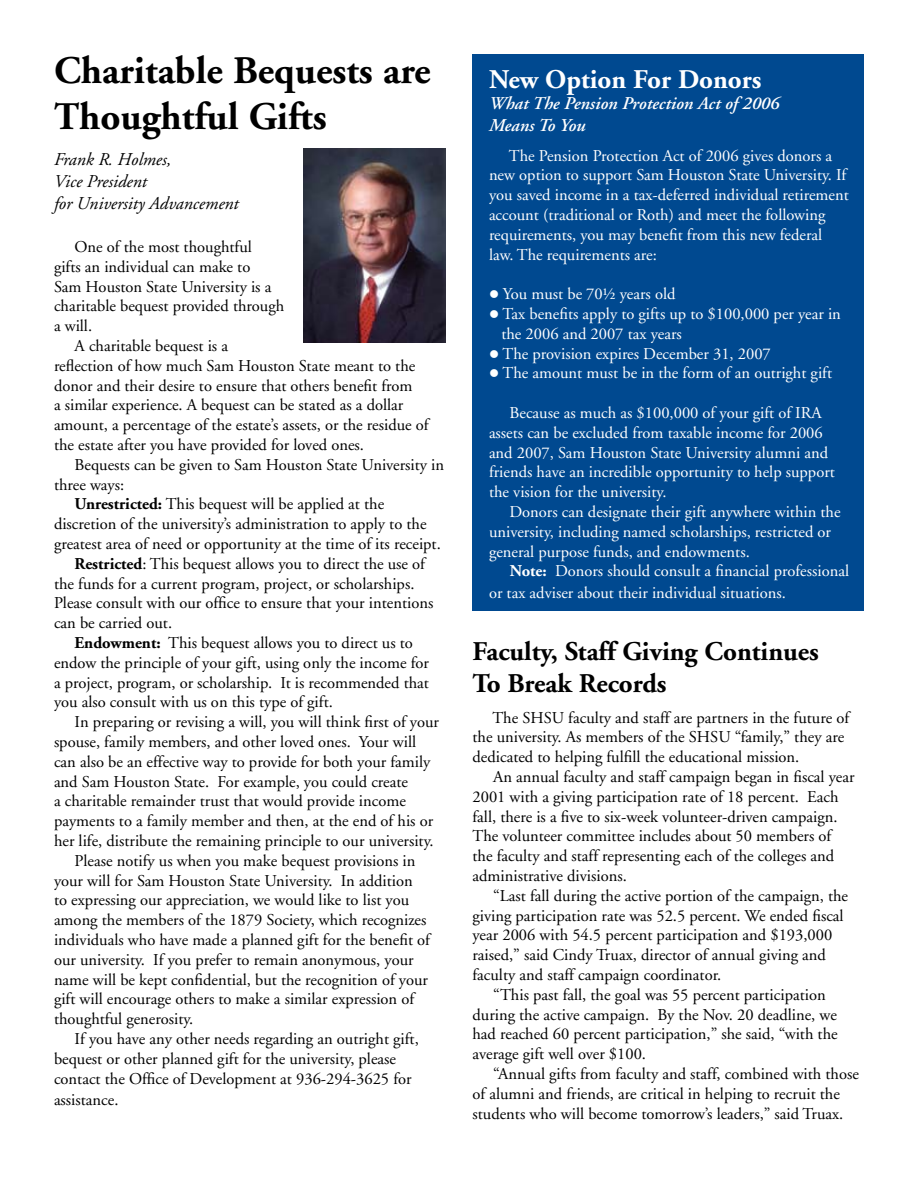
<style>
.page{position:relative;width:918px;height:1188px;background:#fff}
.page>*{position:absolute;margin:0;border:0;box-sizing:border-box;transform-origin:0 0}
.t1{font:700 39px/46.8px "Adobe Garamond";color:#000}
.t2{font:700 27px/32.4px "Adobe Garamond";color:#000}
.t3{font:700 27px "Adobe Garamond";color:#fff}
.t4{font:italic 18px/21.6px "Adobe Garamond";color:#000}
.t5{font:italic 600 18px/21.6px "Adobe Garamond";color:#fff}
.t6{font:16.5px/19.8px "Adobe Garamond";color:#000}
.t7{font:16.5px/19.8px "Adobe Garamond";color:#fff}
.s1{font-weight:700}
</style>
<div class="page">
<div style="left:472px;top:54px;width:392px;height:556px;background:#004990"></div>
<img style="left:304px;top:148px;width:141px;height:195px">
<h1 class="t1" style="left:54px;top:48px;width:378px">Charitable Bequests are<br>Thoughtful Gifts</h1>
<p class="t4" style="left:54px;top:149px;width:186px">Frank R. Holmes,<br>Vice President<br>for University Advancement</p>
<p class="t6" style="left:75px;top:237px;width:179px">One of the most thoughtful</p>
<p class="t6" style="left:54px;top:257px;width:198px">gifts an individual can make to</p>
<p class="t6" style="left:54px;top:277px;width:219px">Sam Houston State University is a</p>
<p class="t6" style="left:54px;top:297px;width:232px">charitable bequest provided through</p>
<p class="t6" style="left:54px;top:317px;width:40px">a will.</p>
<p class="t6" style="left:75px;top:336px;width:155px">A charitable bequest is a</p>
<p class="t6" style="left:54px;top:356px;width:363px">reflection of how much Sam Houston State meant to the</p>
<p class="t6" style="left:54px;top:376px;width:360px">donor and their desire to ensure that others benefit from</p>
<p class="t6" style="left:54px;top:396px;width:351px">a similar experience. A bequest can be stated as a dollar</p>
<p class="t6" style="left:54px;top:416px;width:376px">amount, a percentage of the estate’s assets, or the residue of</p>
<p class="t6" style="left:54px;top:435px;width:312px">the estate after you have provided for loved ones.</p>
<p class="t6" style="left:75px;top:455px;width:371px">Bequests can be given to Sam Houston State University in</p>
<p class="t6" style="left:54px;top:475px;width:72px">three ways:</p>
<p class="t6" style="left:75px;top:495px;width:311px"><span class="s1">Unrestricted:</span> This bequest will be applied at the</p>
<p class="t6" style="left:54px;top:515px;width:374px">discretion of the university’s administration to apply to the</p>
<p class="t6" style="left:54px;top:534px;width:388px">greatest area of need or opportunity at the time of its receipt.</p>
<p class="t6" style="left:75px;top:554px;width:352px"><span class="s1">Restricted</span>: This bequest allows you to direct the use of</p>
<p class="t6" style="left:54px;top:574px;width:362px">the funds for a current program, project, or scholarships.</p>
<p class="t6" style="left:54px;top:594px;width:381px">Please consult with our office to ensure that your intentions</p>
<p class="t6" style="left:54px;top:614px;width:120px">can be carried out.</p>
<p class="t6" style="left:75px;top:633px;width:340px"><span class="s1">Endowment:</span> This bequest allows you to direct us to</p>
<p class="t6" style="left:54px;top:653px;width:377px">endow the principle of your gift, using only the income for</p>
<p class="t6" style="left:54px;top:673px;width:376px">a project, program, or scholarship. It is recommended that</p>
<p class="t6" style="left:54px;top:693px;width:280px">you also consult with us on this type of gift.</p>
<p class="t6" style="left:75px;top:713px;width:366px">In preparing or revising a will, you will think first of your</p>
<p class="t6" style="left:54px;top:732px;width:364px">spouse, family members, and other loved ones. Your will</p>
<p class="t6" style="left:54px;top:752px;width:378px">can also be an effective way to provide for both your family</p>
<p class="t6" style="left:54px;top:772px;width:356px">and Sam Houston State. For example, you could create</p>
<p class="t6" style="left:54px;top:792px;width:353px">a charitable remainder trust that would provide income</p>
<p class="t6" style="left:54px;top:812px;width:381px">payments to a family member and then, at the end of his or</p>
<p class="t6" style="left:54px;top:831px;width:381px">her life, distribute the remaining principle to our university.</p>
<p class="t6" style="left:75px;top:851px;width:342px">Please notify us when you make bequest provisions in</p>
<p class="t6" style="left:54px;top:871px;width:360px">your will for Sam Houston State University. In addition</p>
<p class="t6" style="left:54px;top:891px;width:357px">to expressing our appreciation, we would like to list you</p>
<p class="t6" style="left:54px;top:911px;width:374px">among the members of the 1879 Society, which recognizes</p>
<p class="t6" style="left:54px;top:930px;width:378px">individuals who have made a planned gift for the benefit of</p>
<p class="t6" style="left:54px;top:950px;width:361px">our university. If you prefer to remain anonymous, your</p>
<p class="t6" style="left:54px;top:970px;width:376px">name will be kept confidential, but the recognition of your</p>
<p class="t6" style="left:54px;top:990px;width:362px">gift will encourage others to make a similar expression of</p>
<p class="t6" style="left:54px;top:1010px;width:141px">thoughtful generosity.</p>
<p class="t6" style="left:75px;top:1029px;width:346px">If you have any other needs regarding an outright gift,</p>
<p class="t6" style="left:54px;top:1049px;width:344px">bequest or other planned gift for the university, please</p>
<p class="t6" style="left:54px;top:1069px;width:359px">contact the Office of Development at 936-294-3625 for</p>
<p class="t6" style="left:54px;top:1091px;width:66px">assistance.</p>
<h2 class="t3" style="left:489px;top:64px;width:274px">New Option For Donors</h2>
<p class="t5" style="left:489px;top:93px;width:292px">What The Pension Protection Act of 2006<br>Means To You</p>
<p class="t7" style="left:489px;top:146px;width:361px;text-indent:20px">The Pension Protection Act of 2006 gives donors a new option to support Sam Houston State University. If you saved income in a tax-deferred individual retirement account (traditional or Roth) and meet the following requirements, you may benefit from this new federal law. The requirements are:</p>
<p class="t7" style="left:489px;top:284px;width:188px">● You must be 70½ years old</p>
<p class="t7" style="left:501px;top:304px;width:341px;text-indent:-12px">● Tax benefits apply to gifts up to $100,000 per year in the 2006 and 2007 tax years</p>
<p class="t7" style="left:489px;top:344px;width:283px">● The provision expires December 31, 2007</p>
<p class="t7" style="left:489px;top:364px;width:345px">● The amount must be in the form of an outright gift</p>
<p class="t7" style="left:489px;top:403px;width:348px;text-indent:21px">Because as much as $100,000 of your gift of IRA assets can be excluded from taxable income for 2006 and 2007, Sam Houston State University alumni and friends have an incredible opportunity to help support the vision for the university.</p>
<p class="t7" style="left:489px;top:502px;width:353px;text-indent:21px">Donors can designate their gift anywhere within the university, including named scholarships, restricted or general purpose funds, and endowments.</p>
<p class="t7" style="left:489px;top:561px;width:362px;line-height:21.6px;text-indent:21px"><span class="s1">Note:</span> Donors should consult a financial professional or tax adviser about their individual situations.</p>
<h2 class="t2" style="left:472px;top:636px;width:348px">Faculty, Staff Giving Continues<br>To Break Records</h2>
<p class="t6" style="left:472px;top:708px;width:378px;text-indent:20px">The SHSU faculty and staff are partners in the future of the university. As members of the SHSU “family,” they are dedicated to helping fulfill the educational mission.</p>
<p class="t6" style="left:472px;top:767px;width:384px;text-indent:21px">An annual faculty and staff campaign began in fiscal year 2001 with a giving participation rate of 18 percent. Each fall, there is a five to six-week volunteer-driven campaign.<br>The volunteer committee includes about 50 members of the faculty and staff representing each of the colleges and administrative divisions.</p>
<p class="t6" style="left:472px;top:886px;width:377px;text-indent:21px">“Last fall during the active portion of the campaign, the giving participation rate was 52.5 percent. We ended fiscal year 2006 with 54.5 percent participation and $193,000 raised,” said Cindy Truax, director of annual giving and faculty and staff campaign coordinator.</p>
<p class="t6" style="left:472px;top:985px;width:367px;text-indent:21px">“This past fall, the goal was 55 percent participation during the active campaign. By the Nov. 20 deadline, we had reached 60 percent participation,” she said, “with the average gift well over $100.</p>
<p class="t6" style="left:472px;top:1064px;width:388px;text-indent:21px">“Annual gifts from faculty and staff, combined with those of alumni and friends, are critical in helping to recruit the students who will become tomorrow’s leaders,” said Truax.</p>
</div>
